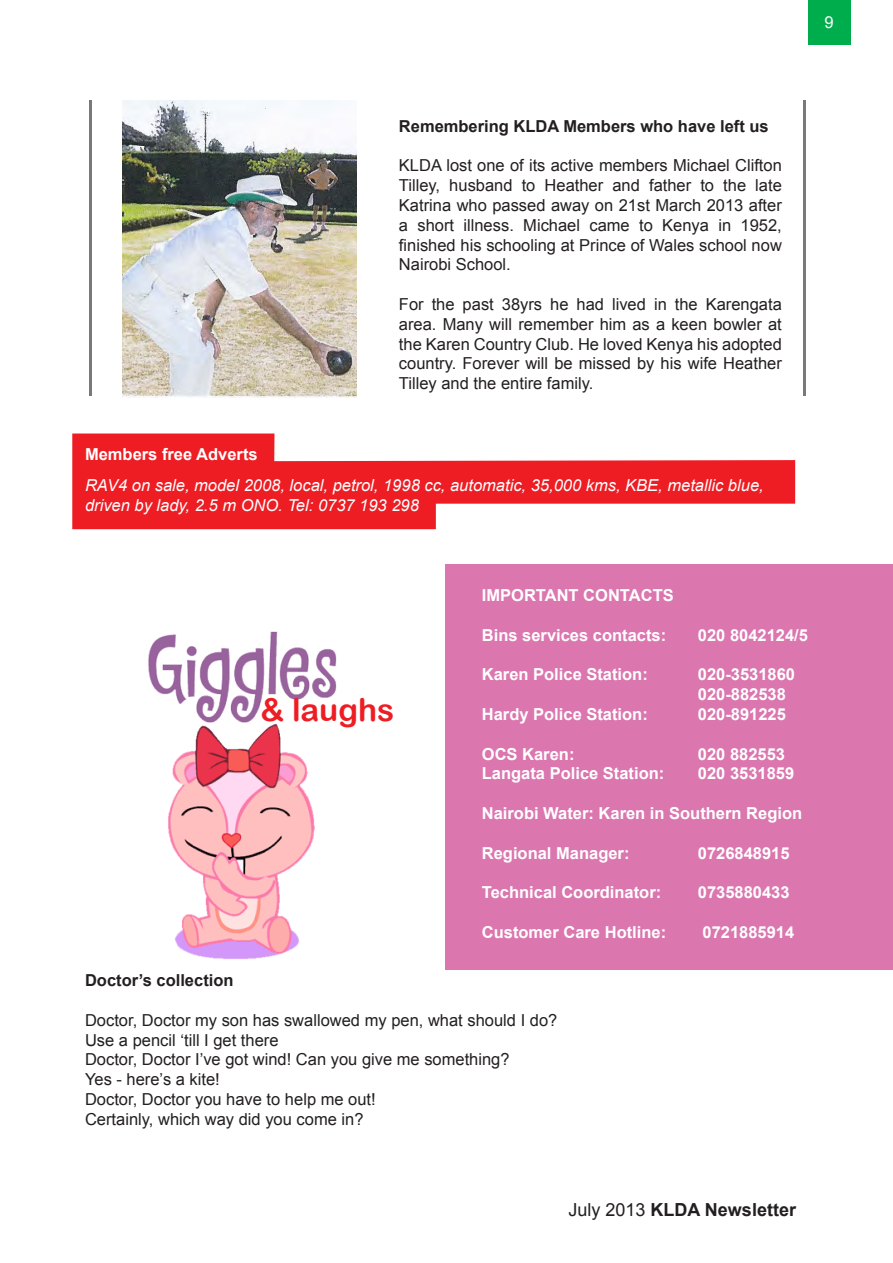
<style>
.page{position:relative;width:893px;height:1263px;background:#fff}
.page>*{position:absolute;margin:0;border:0;box-sizing:border-box;transform-origin:0 0}
.t1{font:31.5px "Arial Rounded MT Bold";color:#ee1d23}
.t2{font:700 18px "Arial";color:#231f20}
.t3{font:16.5px/19.8px "Arial";color:#231f20;text-align:justify}
.t4{font:700 16.5px "Arial";color:#fff}
.t5{font:italic 16.5px/19.8px "Arial";color:#fff}
.t6{font:700 16.5px "Arial";color:#231f20}
.t7{font:16.5px "Arial";color:#fff}
.s1{font-weight:400}
</style>
<div class="page">
<div style="left:808px;top:0;width:42px;height:45px;background:#00ad4c"></div>
<svg style="left:72px;top:433px;width:723px;height:96px;fill:#ee1d23"></svg>
<div style="left:445px;top:565px;width:448px;height:405px;background:#db76af"></div>
<hr style="left:90px;top:100px;width:2px;height:296px;background:#231f20">
<hr style="left:804px;top:100px;width:2px;height:296px;background:#231f20">
<img style="left:148px;top:631px;width:189px;height:328px">
<img style="left:123px;top:100px;width:233px;height:298px">
<p class="t7" style="left:825px;top:12px;width:11px">9</p>
<p class="t6" style="left:399px;top:115px;width:371px">Remembering KLDA Members who have left us</p>
<p class="t3" style="left:399px;top:156px;width:384px">KLDA lost one of its active members Michael Clifton Tilley, husband to Heather and father to the late Katrina who passed away on 21st March 2013 after a short illness. Michael came to Kenya in 1952, finished his schooling at Prince of Wales school now Nairobi School.</p>
<p class="t3" style="left:399px;top:294px;width:384px">For the past 38yrs he had lived in the Karengata area. Many will remember him as a keen bowler at the Karen Country Club. He loved Kenya his adopted country. Forever will be missed by his wife Heather Tilley and the entire family.</p>
<p class="t4" style="left:85px;top:444px;width:174px">Members free Adverts</p>
<p class="t5" style="left:85px;top:476px;width:680px">RAV4 on sale, model 2008, local, petrol, 1998 cc, automatic, 35,000 kms, KBE, metallic blue, driven by lady, 2.5 m ONO. Tel: 0737 193 298</p>
<p class="t1" style="left:260px;top:691px;width:135px">&amp; laughs</p>
<p class="t4" style="left:482px;top:584px;width:193px">IMPORTANT CONTACTS</p>
<p class="t4" style="left:482px;top:624px;width:186px">Bins services contacts:</p>
<p class="t4" style="left:698px;top:624px;width:112px">020 8042124/5</p>
<p class="t4" style="left:482px;top:664px;width:167px">Karen Police Station:</p>
<p class="t4" style="left:698px;top:664px;width:99px">020-3531860</p>
<p class="t4" style="left:698px;top:683px;width:90px">020-882538</p>
<p class="t4" style="left:482px;top:703px;width:167px">Hardy Police Station:</p>
<p class="t4" style="left:698px;top:703px;width:90px">020-891225</p>
<p class="t4" style="left:482px;top:743px;width:94px">OCS Karen:</p>
<p class="t4" style="left:698px;top:743px;width:89px">020 882553</p>
<p class="t4" style="left:482px;top:763px;width:184px">Langata Police Station:</p>
<p class="t4" style="left:698px;top:763px;width:98px">020 3531859</p>
<p class="t4" style="left:482px;top:802px;width:322px">Nairobi Water: Karen in Southern Region</p>
<p class="t4" style="left:482px;top:842px;width:149px">Regional Manager:</p>
<p class="t4" style="left:698px;top:842px;width:93px">0726848915</p>
<p class="t4" style="left:482px;top:881px;width:181px">Technical Coordinator:</p>
<p class="t4" style="left:698px;top:881px;width:93px">0735880433</p>
<p class="t4" style="left:482px;top:921px;width:186px">Customer Care Hotline:</p>
<p class="t4" style="left:702px;top:921px;width:93px">0721885914</p>
<p class="t6" style="left:85px;top:969px;width:150px">Doctor’s collection</p>
<p class="t3" style="left:85px;top:1010px;width:474px">Doctor, Doctor my son has swallowed my pen, what should I do?</p>
<p class="t3" style="left:85px;top:1030px;width:195px">Use a pencil ‘till I get there</p>
<p class="t3" style="left:85px;top:1050px;width:426px">Doctor, Doctor I’ve got wind! Can you give me something?</p>
<p class="t3" style="left:85px;top:1070px;width:136px">Yes - here’s a kite!</p>
<p class="t3" style="left:85px;top:1089px;width:292px">Doctor, Doctor you have to help me out!</p>
<p class="t3" style="left:85px;top:1109px;width:280px">Certainly, which way did you come in?</p>
<p class="t2" style="left:569px;top:1198px;width:229px"><span class="s1">July 2013</span> KLDA Newsletter</p>
</div>
